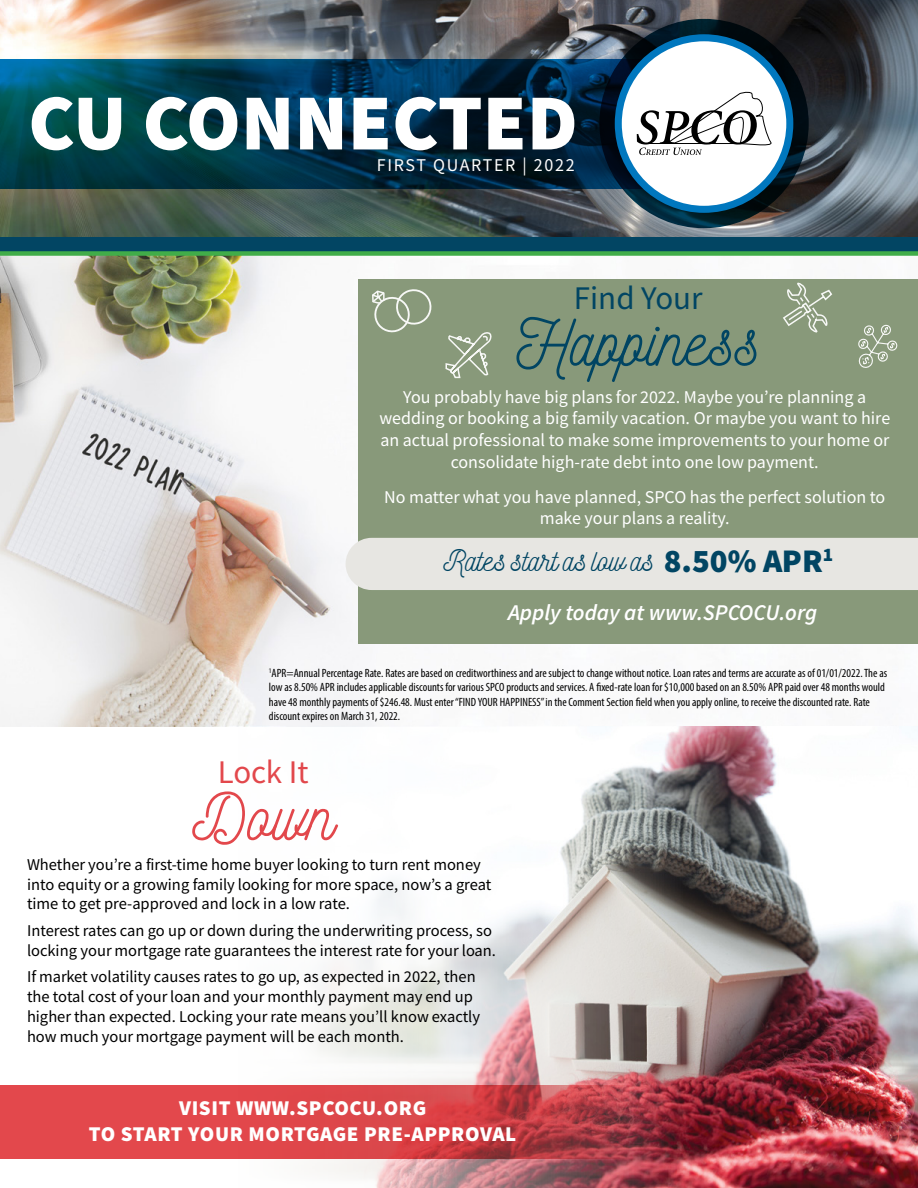
<style>
.page{position:relative;width:918px;height:1188px;background:#fff}
.page>*{position:absolute;margin:0;border:0;box-sizing:border-box;transform-origin:0 0}
.t1{font:900 79.5px "Source Sans Pro";color:#fff}
.t2{font:66px "Nickainley";color:#014563}
.t3{font:66px "Nickainley";color:#e3484c}
.t4{font:33px "Source Sans Variable";color:#014563}
.t5{font:33px "Source Sans Variable";letter-spacing:-.005em;color:#e3484c}
.t6{font:30px "Nickainley";color:#014563}
.t7{font:italic 22.5px "Source Sans Variable";color:#fff}
.t8{font:900 21px "Source Sans Pro";letter-spacing:.03em;color:#fff}
.t9{font:18px/21.6px "Source Sans Variable";color:#fff;text-align:center}
.t10{font:18px "Source Sans Variable";letter-spacing:.095em;color:#fff}
.t11{font:16.5px/19.8px "Source Sans Variable";color:#000}
.t12{font:condensed 12px/14.4px "Myriad Pro";color:#000}
.s1{font-family:"Source Sans Variable";font-size:33px}
</style>
<div class="page">
<img style="left:0;top:0;width:918px;height:237px">
<svg style="left:0;top:59px;width:647px;height:129px"></svg>
<img style="left:0;top:256px;width:374px;height:470px">
<div style="left:599px;top:19px;width:210px;height:209px;border:38px solid #014563;border-radius:50%"></div>
<div style="left:618px;top:38px;width:172px;height:171px;background:#fff;border-radius:50%"></div>
<div style="left:615px;top:34px;width:178px;height:179px;border:7px solid #0077be;border-radius:50%"></div>
<svg style="left:637px;top:91px;width:135px;height:64px"></svg>
<div style="left:0;top:237px;width:918px;height:17px;background:#024563"></div>
<div style="left:0;top:251px;width:918px;height:5px;background:#41ad49"></div>
<div style="left:359px;top:279px;width:559px;height:365px;background:#88997a"></div>
<img style="left:236px;top:726px;width:682px;height:462px">
<svg style="left:0;top:1085px;width:629px;height:74px;fill:#df484c"></svg>
<div style="left:346px;top:538px;width:572px;height:52px;background:#e7e6e2"></div>
<svg style="left:445px;top:332px;width:47px;height:47px"></svg>
<svg style="left:858px;top:324px;width:40px;height:44px"></svg>
<svg style="left:783px;top:282px;width:50px;height:51px"></svg>
<svg style="left:372px;top:289px;width:60px;height:44px"></svg>
<p class="t1" style="left:28px;top:68px;width:551px">CU CONNECTED</p>
<p class="t10" style="left:377px;top:154px;width:200px">FIRST QUARTER | 2022</p>
<p class="t4" style="left:574px;top:278px;width:130px">Find Your</p>
<p class="t2" style="left:516px;top:310px;width:245px">Happiness</p>
<p class="t9" style="left:379px;top:386px;width:512px">You probably have big plans for 2022. Maybe you’re planning a wedding or booking a big family vacation. Or maybe you want to hire an actual professional to make some improvements to your home or consolidate high-rate debt into one low payment.</p>
<p class="t9" style="left:384px;top:486px;width:503px">No matter what you have planned, SPCO has the perfect solution to make your plans a reality.</p>
<p class="t6" style="left:443px;top:546px;width:391px">Rates start as low as <span class="s1">8.50% APR</span><sup>1</sup></p>
<p class="t7" style="left:508px;top:599px;width:311px">Apply today at www.SPCOCU.org</p>
<p class="t12" style="left:269px;top:666px;width:620px"><sup>1</sup>APR=Annual Percentage Rate. Rates are based on creditworthiness and are subject to change without notice. Loan rates and terms are accurate as of 01/01/2022. The as low as 8.50% APR includes applicable discounts for various SPCO products and services. A fixed-rate loan for $10,000 based on an 8.50% APR paid over 48 months would have 48 monthly payments of $246.48. Must enter “FIND YOUR HAPPINESS” in the Comment Section field when you apply online, to receive the discounted rate. Rate discount expires on March 31, 2022.</p>
<h3 class="t5" style="left:218px;top:752px;width:92px">Lock It</h3>
<h2 class="t3" style="left:192px;top:784px;width:144px">Down</h2>
<p class="t11" style="left:27px;top:855px;width:466px">Whether you’re a first-time home buyer looking to turn rent money into equity or a growing family looking for more space, now’s a great time to get pre-approved and lock in a low rate.</p>
<p class="t11" style="left:27px;top:921px;width:471px">Interest rates can go up or down during the underwriting process, so locking your mortgage rate guarantees the interest rate for your loan.</p>
<p class="t11" style="left:27px;top:967px;width:455px">If market volatility causes rates to go up, as expected in 2022, then the total cost of your loan and your monthly payment may end up higher than expected. Locking your rate means you’ll know exactly how much your mortgage payment will be each month.</p>
<p class="t8" style="left:179px;top:1094px;width:249px">VISIT WWW.SPCOCU.ORG</p>
<p class="t8" style="left:89px;top:1119px;width:429px">TO START YOUR MORTGAGE PRE-APPROVAL</p>
</div>
